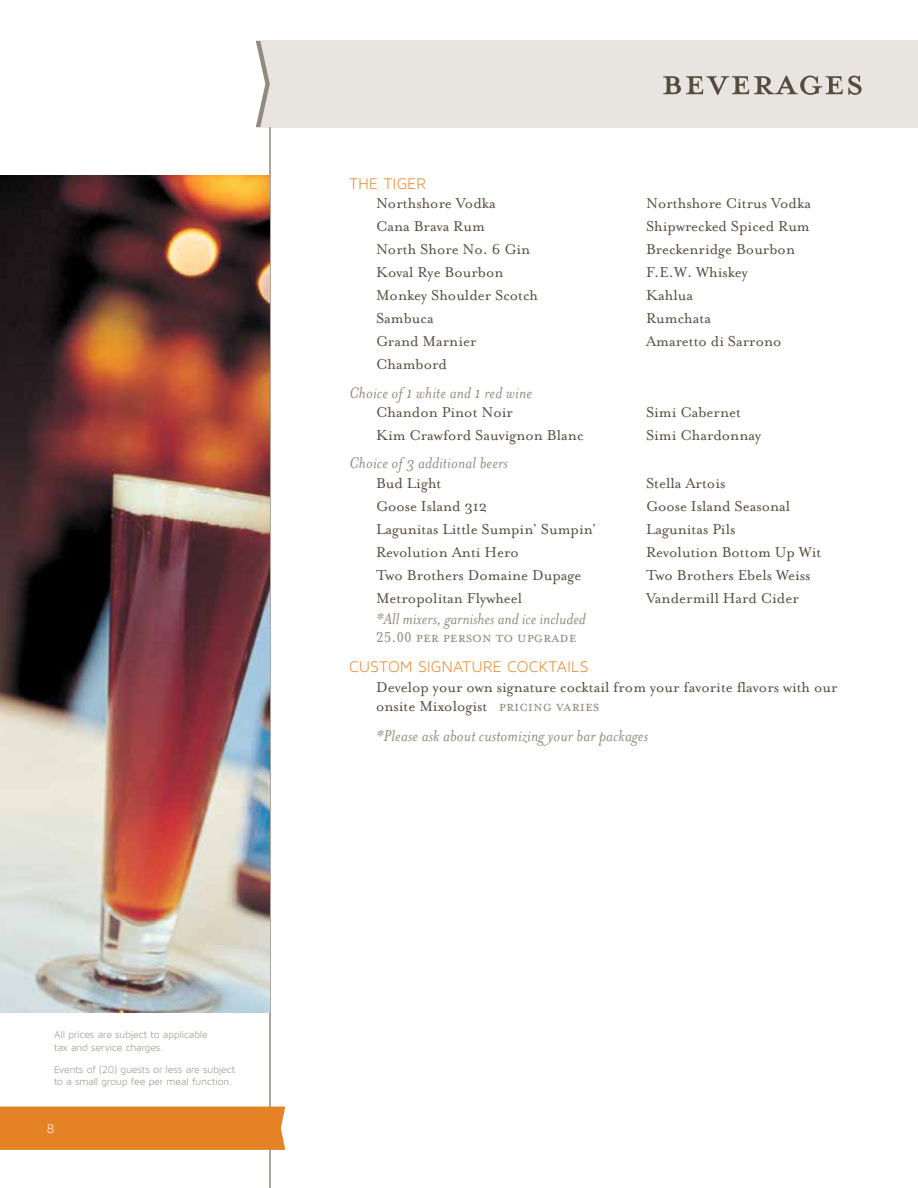
<style>
.page{position:relative;width:918px;height:1188px;background:#fff}
.page>*{position:absolute;margin:0;border:0;box-sizing:border-box;transform-origin:0 0}
.t1{font:54px "Mrs Eaves Petite Caps";color:#554c3e}
.t2{font:italic 18px "Mrs Eaves";letter-spacing:.01em;color:#928a7e}
.t3{font:16.5px/19.5px "Mrs Eaves Roman";color:#554c3e}
.t4{font:16.5px "Maven Pro Light 300";letter-spacing:.015em;color:#e48225}
.t5{font:16.5px "Mrs Eaves Fractions";color:#928a7e}
.t6{font:13.5px "Maven Pro Light 300";color:#fff}
.t7{font:10.5px/12.6px "Maven Pro Light 300";letter-spacing:-.005em;color:#928a7e}
.s1{font-family:"Mrs Eaves Fractions";color:#928a7e}
</style>
<div class="page">
<hr style="left:269px;top:0;width:2px;height:1188px;background:#928a7e">
<div style="left:0;top:1107px;width:285px;height:43px;background:#e48225"></div>
<div style="left:262px;top:0;width:16px;height:74px;background:#fff"></div>
<div style="left:260px;top:41px;width:658px;height:86px;background:#e8e5e1"></div>
<img style="left:0;top:176px;width:269px;height:836px">
<p class="t7" style="left:54px;top:1029px;width:155px">All prices are subject to applicable tax and service charges.</p>
<p class="t7" style="left:54px;top:1063px;width:183px">Events of (20) guests or less are subject to a small group fee per meal function.</p>
<p class="t6" style="left:47px;top:1121px;width:9px">8</p>
<h1 class="t1" style="left:661px;top:50px;width:205px">beverages</h1>
<p class="t4" style="left:349px;top:174px;width:79px">THE TIGER</p>
<p class="t3" style="left:376px;top:194px;width:121px">Northshore Vodka</p>
<p class="t3" style="left:646px;top:194px;width:166px">Northshore Citrus Vodka</p>
<p class="t3" style="left:376px;top:217px;width:110px">Cana Brava Rum</p>
<p class="t3" style="left:646px;top:217px;width:165px">Shipwrecked Spiced Rum</p>
<p class="t3" style="left:376px;top:240px;width:156px">North Shore No. 6 Gin</p>
<p class="t3" style="left:646px;top:240px;width:151px">Breckenridge Bourbon</p>
<p class="t3" style="left:376px;top:263px;width:129px">Koval Rye Bourbon</p>
<p class="t3" style="left:646px;top:263px;width:104px">F.E.W. Whiskey</p>
<p class="t3" style="left:376px;top:286px;width:164px">Monkey Shoulder Scotch</p>
<p class="t3" style="left:646px;top:286px;width:48px">Kahlua</p>
<p class="t3" style="left:376px;top:309px;width:59px">Sambuca</p>
<p class="t3" style="left:646px;top:309px;width:66px">Rumchata</p>
<p class="t3" style="left:376px;top:332px;width:102px">Grand Marnier</p>
<p class="t3" style="left:646px;top:332px;width:137px">Amaretto di Sarrono</p>
<p class="t3" style="left:376px;top:355px;width:72px">Chambord</p>
<p class="t2" style="left:349px;top:382px;width:185px">Choice of 1 white and 1 red wine</p>
<p class="t3" style="left:376px;top:403px;width:138px">Chandon Pinot Noir</p>
<p class="t3" style="left:646px;top:403px;width:97px">Simi Cabernet</p>
<p class="t3" style="left:376px;top:426px;width:209px">Kim Crawford Sauvignon Blanc</p>
<p class="t3" style="left:646px;top:426px;width:117px">Simi Chardonnay</p>
<p class="t2" style="left:349px;top:453px;width:160px">Choice of 3 additional beers</p>
<p class="t3" style="left:376px;top:473px;width:67px">Bud Light</p>
<p class="t3" style="left:646px;top:473px;width:81px">Stella Artois</p>
<p class="t3" style="left:376px;top:496px;width:113px">Goose Island 312</p>
<p class="t3" style="left:646px;top:496px;width:146px">Goose Island Seasonal</p>
<p class="t3" style="left:376px;top:519px;width:222px">Lagunitas Little Sumpin’ Sumpin’</p>
<p class="t3" style="left:646px;top:519px;width:91px">Lagunitas Pils</p>
<p class="t3" style="left:376px;top:542px;width:144px">Revolution Anti Hero</p>
<p class="t3" style="left:646px;top:542px;width:177px">Revolution Bottom Up Wit</p>
<p class="t3" style="left:376px;top:565px;width:207px">Two Brothers Domaine Dupage</p>
<p class="t3" style="left:646px;top:565px;width:166px">Two Brothers Ebels Weiss</p>
<p class="t3" style="left:376px;top:588px;width:148px">Metropolitan Flywheel</p>
<p class="t3" style="left:646px;top:588px;width:154px">Vandermill Hard Cider</p>
<p class="t2" style="left:376px;top:609px;width:211px">*All mixers, garnishes and ice included</p>
<p class="t5" style="left:376px;top:629px;width:202px">25.00 per person to upgrade</p>
<p class="t4" style="left:349px;top:658px;width:241px">CUSTOM SIGNATURE COCKTAILS</p>
<p class="t3" style="left:376px;top:677px;width:463px">Develop your own signature cocktail from your favorite flavors with our onsite Mixologist <span class="s1">pricing varies</span></p>
<p class="t2" style="left:376px;top:726px;width:274px">*Please ask about customizing your bar packages</p>
</div>
